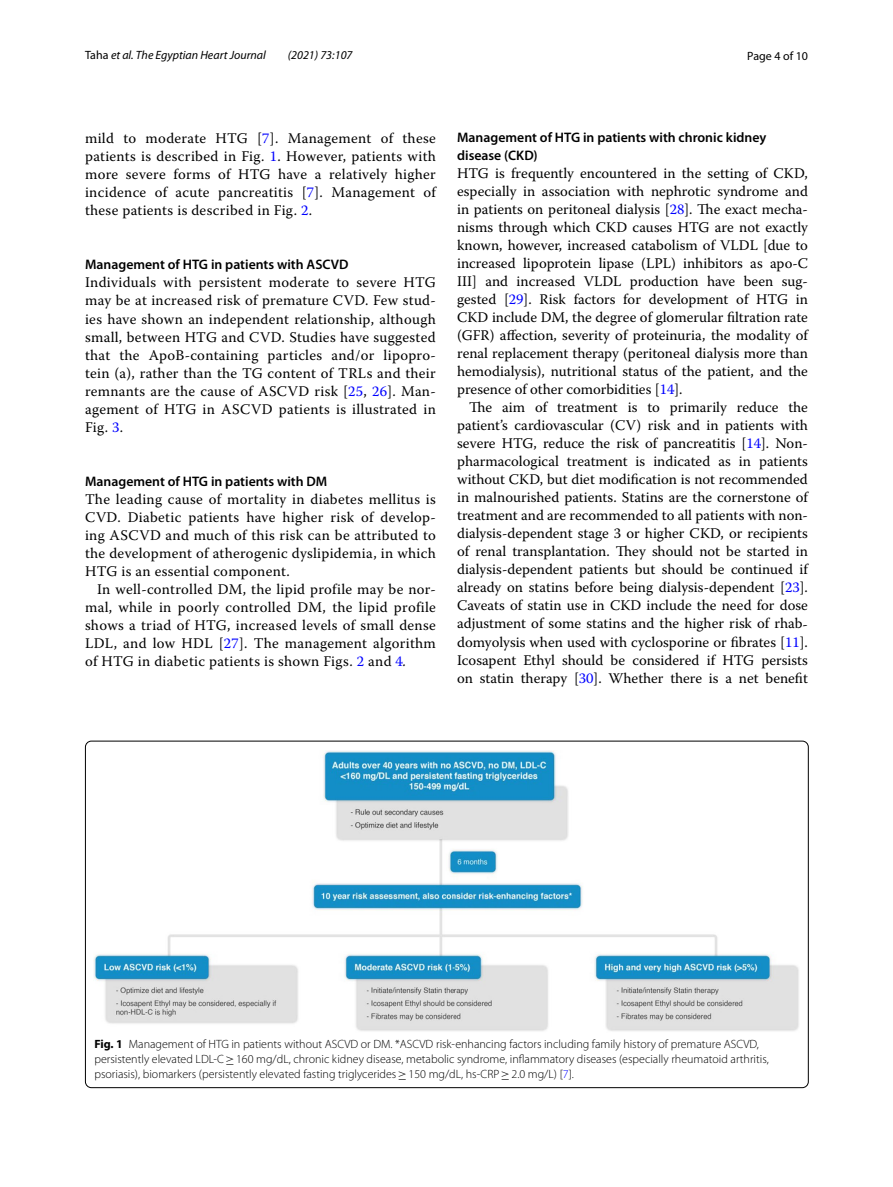
<style>
.page{position:relative;width:893px;height:1187px;background:#fff}
.page>*{position:absolute;margin:0;border:0;box-sizing:border-box;transform-origin:0 0}
.t1{font:14.7px/18px "Warnock Pro";letter-spacing:.02em;color:#000;text-align:justify}
.t2{font:600 13.8px/18px "Myriad Pro";color:#000}
.t3{font:300 12px/15px "Myriad Pro";color:#000}
.t4{font:italic 12px "Myriad Pro";color:#000}
.t5{font:12px "Myriad Pro";color:#000}
.s1{font-style:normal}
.s2{color:#00f}
.s3{font-style:italic}
.s4{font-weight:700}
.s5{font-family:"MTSY";font-weight:400}
</style>
<div class="page">
<img style="left:94px;top:750px;width:705px;height:281px">
<p class="t4" style="left:85px;top:48px;width:182px"><span class="s1">Taha</span> et al. The Egyptian Heart Journal</p>
<p class="t4" style="left:288px;top:48px;width:66px">(2021) 73:107</p>
<p class="t5" style="left:747px;top:48px;width:62px">Page 4 of 10</p>
<p class="t1" style="left:85px;top:128px;width:352px">mild to moderate HTG [<span class="s2">7</span>]. Management of these patients is described in Fig. <span class="s2">1</span>. However, patients with more severe forms of HTG have a relatively higher incidence of acute pancreatitis [<span class="s2">7</span>]. Management of these patients is described in Fig. <span class="s2">2</span>.</p>
<p class="t2" style="left:85px;top:255px;width:265px">Management of HTG in patients with ASCVD</p>
<p class="t1" style="left:85px;top:273px;width:352px">Individuals with persistent moderate to severe HTG may be at increased risk of premature CVD. Few stud&shy;ies have shown an independent relationship, although small, between HTG and CVD. Studies have suggested that the ApoB-containing particles and/or lipopro&shy;tein (a), rather than the TG content of TRLs and their remnants are the cause of ASCVD risk [<span class="s2">25</span>, <span class="s2">26</span>]. Man&shy;agement of HTG in ASCVD patients is illustrated in Fig. <span class="s2">3</span>.</p>
<p class="t2" style="left:85px;top:472px;width:244px">Management of HTG in patients with DM</p>
<p class="t1" style="left:85px;top:490px;width:352px">The leading cause of mortality in diabetes mellitus is CVD. Diabetic patients have higher risk of develop&shy;ing ASCVD and much of this risk can be attributed to the development of atherogenic dyslipidemia, in which HTG is an essential component.</p>
<p class="t1" style="left:85px;top:580px;width:352px;text-indent:12px">In well-controlled DM, the lipid profile may be nor&shy;mal, while in poorly controlled DM, the lipid profile shows a triad of HTG, increased levels of small dense LDL, and low HDL [<span class="s2">27</span>]. The management algorithm of HTG in diabetic patients is shown Figs. <span class="s2">2</span> and <span class="s2">4</span><span class="s3">.</span></p>
<p class="t2" style="left:457px;top:128px;width:311px">Management of HTG in patients with chronic kidney disease (CKD)</p>
<p class="t1" style="left:457px;top:164px;width:352px">HTG is frequently encountered in the setting of CKD, especially in association with nephrotic syndrome and in patients on peritoneal dialysis [<span class="s2">28</span>]. The exact mecha&shy;nisms through which CKD causes HTG are not exactly known, however, increased catabolism of VLDL [due to increased lipoprotein lipase (LPL) inhibitors as apo-C III] and increased VLDL production have been sug&shy;gested [<span class="s2">29</span>]. Risk factors for development of HTG in CKD include DM, the degree of glomerular filtration rate (GFR) affection, severity of proteinuria, the modality of renal replacement therapy (peritoneal dialysis more than hemodialysis), nutritional status of the patient, and the presence of other comorbidities [<span class="s2">14</span>].</p>
<p class="t1" style="left:457px;top:398px;width:352px;text-indent:12px">The aim of treatment is to primarily reduce the patient’s cardiovascular (CV) risk and in patients with severe HTG, reduce the risk of pancreatitis [<span class="s2">14</span>]. Non&shy;pharmacological treatment is indicated as in patients without CKD, but diet modification is not recommended in malnourished patients. Statins are the cornerstone of treatment and are recommended to all patients with non&shy;dialysis-dependent stage 3 or higher CKD, or recipients of renal transplantation. They should not be started in dialysis-dependent patients but should be continued if already on statins before being dialysis-dependent [<span class="s2">23</span>].<br>Caveats of statin use in CKD include the need for dose adjustment of some statins and the higher risk of rhab&shy;domyolysis when used with cyclosporine or fibrates [<span class="s2">11</span>].<br>Icosapent Ethyl should be considered if HTG persists on statin therapy [<span class="s2">30</span>]. Whether there is a net benefit</p>
<p class="t3" style="left:94px;top:1036px;width:676px"><span class="s4">Fig. 1</span> Management of HTG in patients without ASCVD or DM. *ASCVD risk-enhancing factors including family history of premature ASCVD, persistently elevated LDL-C<span class="s5">≥</span>160 mg/dL, chronic kidney disease, metabolic syndrome, inflammatory diseases (especially rheumatoid arthritis, psoriasis), biomarkers (persistently elevated fasting triglycerides<span class="s5">≥</span>150 mg/dL, hs-CRP<span class="s5">≥</span>2.0 mg/L) [<span class="s2">7</span>].</p>
</div>
